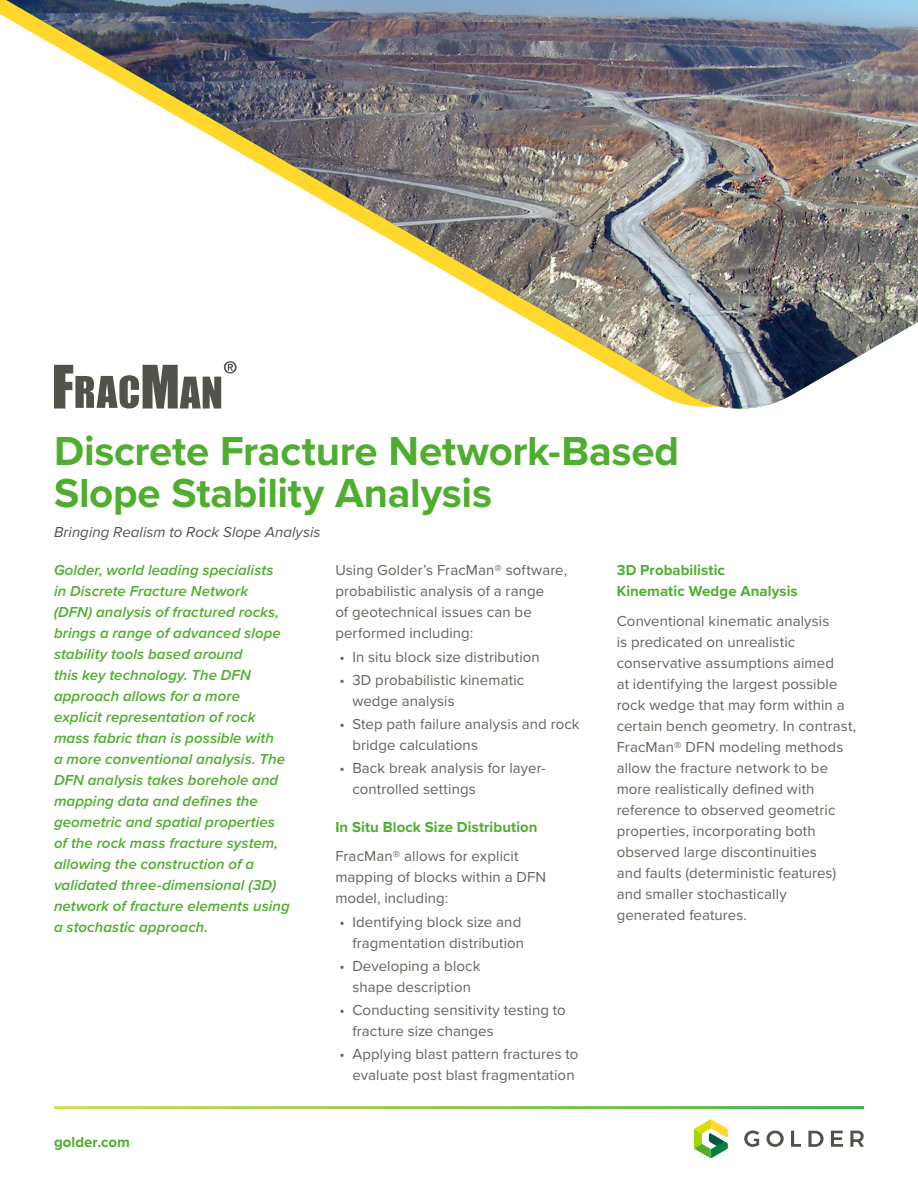
<style>
.page{position:relative;width:918px;height:1188px;background:#fff}
.page>*{position:absolute;margin:0;border:0;box-sizing:border-box;transform-origin:0 0}
.Brochure_Title{font:700 42px/42px "Proxima Nova";letter-spacing:-.01em;color:#4fad2f}
.Body{font:15px/21px "Proxima Nova";letter-spacing:.01em;color:#63625a}
.Intro{font:italic 600 15px/21px "Proxima Nova";letter-spacing:.005em;color:#4fad2f}
.t1{font:700 15px/21px "Proxima Nova";letter-spacing:.005em;color:#4fad2f}
.TItle_Sub_Text{font:italic 15px "Proxima Nova";letter-spacing:.005em;color:#53524a}
</style>
<div class="page">
<img style="left:6px;top:0;width:912px;height:409px">
<svg style="left:744px;top:1131px;width:15px;height:16px"></svg>
<svg style="left:766px;top:1131px;width:18px;height:16px"></svg>
<svg style="left:791px;top:1131px;width:10px;height:16px"></svg>
<svg style="left:808px;top:1131px;width:16px;height:16px"></svg>
<svg style="left:831px;top:1131px;width:12px;height:16px"></svg>
<svg style="left:850px;top:1131px;width:14px;height:16px"></svg>
<svg style="left:694px;top:1120px;width:34px;height:38px"></svg>
<svg style="left:54px;top:361px;width:183px;height:48px"></svg>
<p class="Brochure_Title" style="left:54px;top:429px;width:627px">Discrete Fracture Network-Based<br>Slope Stability Analysis</p>
<p class="TItle_Sub_Text" style="left:54px;top:520px;width:268px">Bringing Realism to Rock Slope Analysis</p>
<p class="Intro" style="left:54px;top:560px;width:237px">Golder, world leading specialists<br>in Discrete Fracture Network (DFN) analysis of fractured rocks, brings a range of advanced slope stability tools based around<br>this key technology. The DFN approach allows for a more explicit representation of rock mass fabric than is possible with<br>a more conventional analysis. The<br>DFN analysis takes borehole and mapping data and defines the geometric and spatial properties of the rock mass fracture system, allowing the construction of a validated three-dimensional (3D) network of fracture elements using a stochastic approach.</p>
<p class="t1" style="left:617px;top:560px;width:183px">3D Probabilistic<br>Kinematic Wedge Analysis</p>
<p class="Body" style="left:335px;top:559px;width:233px">Using Golder’s FracMan® software, probabilistic analysis of a range<br>of geotechnical issues can be performed including:</p>
<p class="Body" style="left:340px;top:645px;width:202px">• In situ block size distribution</p>
<p class="Body" style="left:352px;top:669px;width:173px;text-indent:-13px">• 3D probabilistic kinematic wedge analysis</p>
<p class="Body" style="left:352px;top:713px;width:229px;text-indent:-13px">• Step path failure analysis and rock bridge calculations</p>
<p class="Body" style="left:352px;top:757px;width:195px;text-indent:-13px">• Back break analysis for layer&shy;controlled settings</p>
<p class="t1" style="left:335px;top:816px;width:204px">In Situ Block Size Distribution</p>
<p class="Body" style="left:335px;top:845px;width:212px">FracMan® allows for explicit mapping of blocks within a DFN model, including:</p>
<p class="Body" style="left:340px;top:910px;width:186px;text-align:right">• Identifying block size and fragmentation distribution</p>
<p class="Body" style="left:340px;top:955px;width:142px;text-align:center">• Developing a block shape description</p>
<p class="Body" style="left:352px;top:999px;width:215px;text-indent:-13px">• Conducting sensitivity testing to fracture size changes</p>
<p class="Body" style="left:340px;top:1043px;width:240px;text-align:center">• Applying blast pattern fractures to evaluate post blast fragmentation</p>
<p class="Body" style="left:617px;top:610px;width:241px">Conventional kinematic analysis<br>is predicated on unrealistic conservative assumptions aimed<br>at identifying the largest possible rock wedge that may form within a certain bench geometry. In contrast,<br>FracMan® DFN modeling methods allow the fracture network to be more realistically defined with reference to observed geometric properties, incorporating both observed large discontinuities<br>and faults (deterministic features) and smaller stochastically generated features.</p>
<p class="t1" style="left:54px;top:1131px;width:77px">golder.com</p>
</div>
